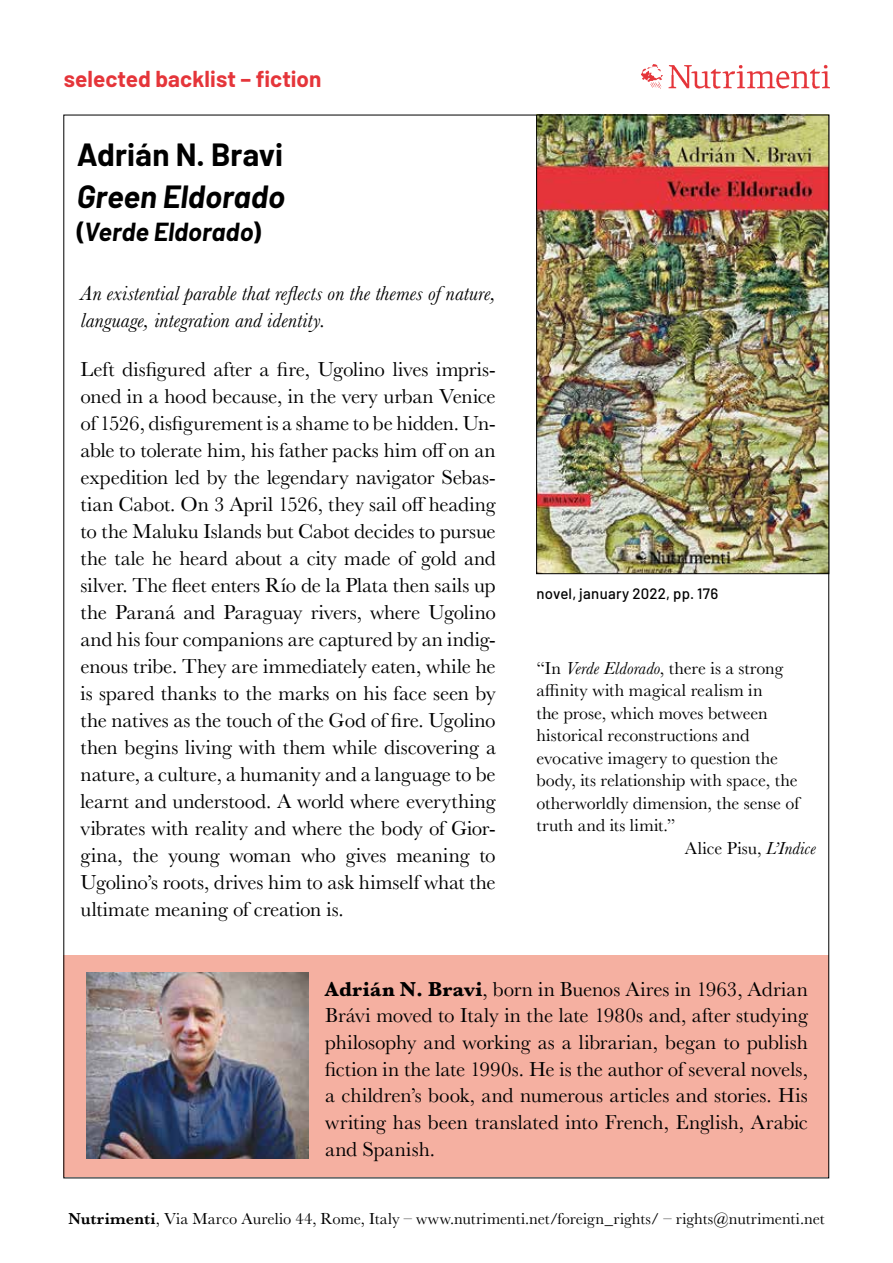
<style>
.page{position:relative;width:893px;height:1263px;background:#fff}
.page>*{position:absolute;margin:0;border:0;box-sizing:border-box;transform-origin:0 0}
.t1{font:700 31.35px "Barlow";letter-spacing:.005em;color:#000}
.t2{font:italic 700 31.35px "Barlow";color:#000}
.t3{font:italic 700 25.5px "Barlow";letter-spacing:.005em;color:#000}
.t4{font:700 22.5px "Barlow";letter-spacing:.005em;color:#e5353a}
.t5{font:21px/27px "Baskerville";color:#000;text-align:justify}
.t6{font:italic 21px/27px "Baskerville";letter-spacing:.01em;color:#000}
.t7{font:18px "Baskerville";color:#000}
.t8{font:16.5px "Baskerville";letter-spacing:.005em;color:#000}
.t9{font:500 15px "Barlow";letter-spacing:.015em;color:#000}
.s1{font-style:normal}
.s2{font-style:italic}
.s3{font-weight:700}
.s4{font-weight:600}
</style>
<div class="page">
<img style="left:642px;top:64px;width:187px;height:25px">
<div style="left:64px;top:955px;width:765px;height:222px;background:#f5b0a1"></div>
<img style="left:86px;top:972px;width:222px;height:187px">
<img style="left:538px;top:117px;width:289px;height:455px">
<div style="left:536px;top:115px;width:293px;height:459px;border:1px solid #000"></div>
<p class="t4" style="left:64px;top:62px;width:259px">selected backlist – fiction</p>
<h1 class="t1" style="left:77px;top:132px;width:208px">Adrián N. Bravi</h1>
<h1 class="t2" style="left:77px;top:174px;width:210px">Green Eldorado</h1>
<p class="t3" style="left:77px;top:213px;width:186px"><span class="s1">(</span>Verde Eldorado<span class="s1">)</span></p>
<p class="t6" style="left:81px;top:280px;width:417px">An existential parable that reflects on the themes of nature, language, integration and identity.</p>
<p class="t5" style="left:81px;top:356px;width:417px">Left disfigured after a fire, Ugolino lives impris&shy;oned in a hood because, in the very urban Venice of 1526, disfigurement is a shame to be hidden. Un&shy;able to tolerate him, his father packs him off on an expedition led by the legendary navigator Sebas&shy;tian Cabot. On 3 April 1526, they sail off heading to the Maluku Islands but Cabot decides to pursue the tale he heard about a city made of gold and silver. The fleet enters Río de la Plata then sails up the Paraná and Paraguay rivers, where Ugolino and his four companions are captured by an indig&shy;enous tribe. They are immediately eaten, while he is spared thanks to the marks on his face seen by the natives as the touch of the God of fire. Ugolino then begins living with them while discovering a nature, a culture, a humanity and a language to be learnt and understood. A world where everything vibrates with reality and where the body of Gior&shy;gina, the young woman who gives meaning to Ugolino’s roots, drives him to ask himself what the ultimate meaning of creation is.</p>
<p class="t9" style="left:536px;top:583px;width:183px">novel, january 2022, pp. 176</p>
<p class="t7" style="left:536px;top:657px;width:248px">“In <span class="s2">Verde Eldorado</span>, there is a strong</p>
<p class="t7" style="left:536px;top:679px;width:228px">affinity with magical realism in</p>
<p class="t7" style="left:536px;top:702px;width:233px">the prose, which moves between</p>
<p class="t7" style="left:536px;top:724px;width:215px">historical reconstructions and</p>
<p class="t7" style="left:536px;top:747px;width:243px">evocative imagery to question the</p>
<p class="t7" style="left:536px;top:769px;width:263px">body, its relationship with space, the</p>
<p class="t7" style="left:536px;top:792px;width:264px">otherworldly dimension, the sense of</p>
<p class="t7" style="left:536px;top:814px;width:140px">truth and its limit.”</p>
<p class="t7" style="left:685px;top:837px;width:132px">Alice Pisu, <span class="s2">L’Indice</span></p>
<p class="t5" style="left:325px;top:976px;width:484px"><span class="s3">Adrián N. Bravi</span>, born in Buenos Aires in 1963, Adrian Brávi moved to Italy in the late 1980s and, after studying philosophy and working as a librarian, began to publish fiction in the late 1990s. He is the author of several novels, a children’s book, and numerous articles and stories. His writing has been translated into French, English, Arabic and Spanish.</p>
<p class="t8" style="left:68px;top:1208px;width:758px"><span class="s4">Nutrimenti</span>, Via Marco Aurelio 44, Rome, Italy – www.nutrimenti.net/foreign_rights/ – rights@nutrimenti.net</p>
</div>
